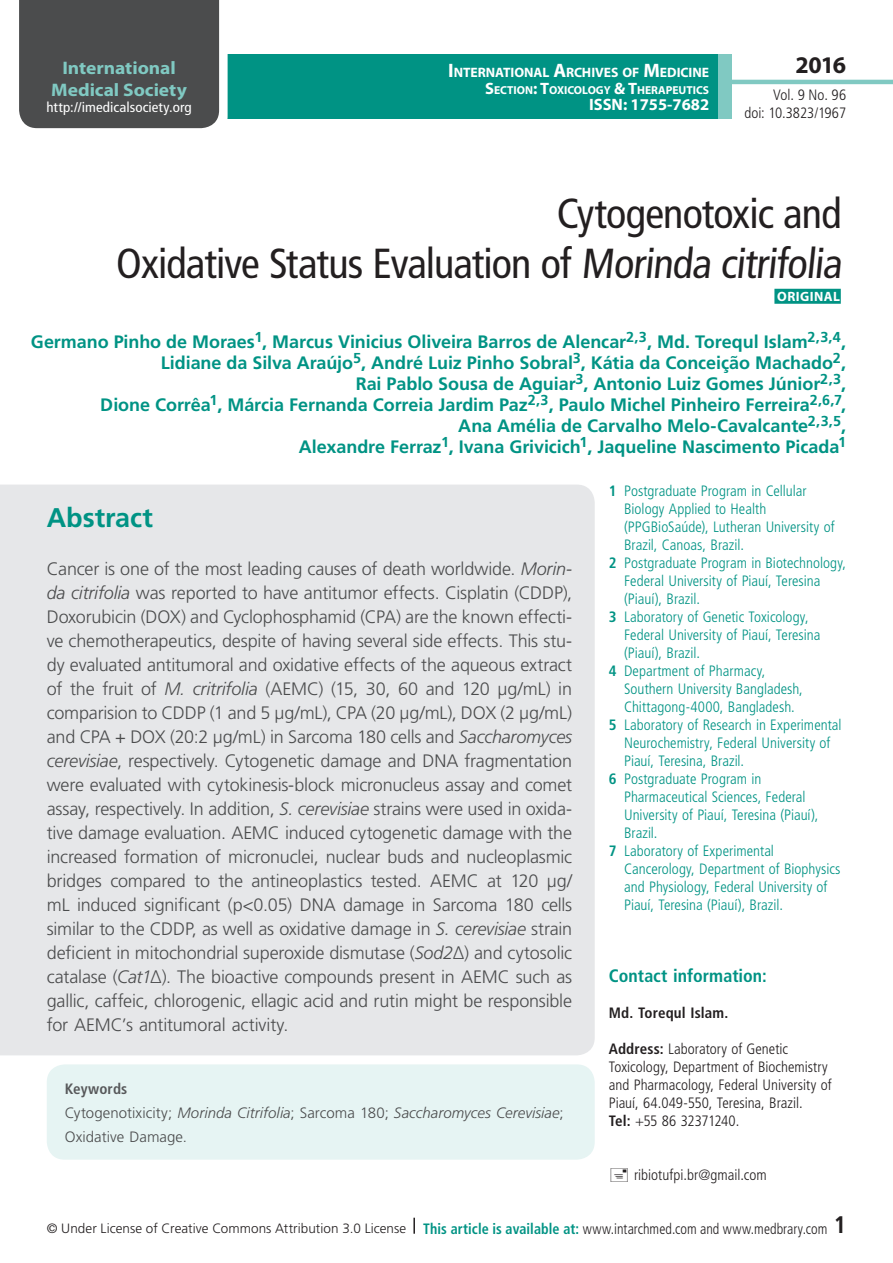
<style>
.page{position:relative;width:893px;height:1263px;background:#fff}
.page>*{position:absolute;margin:0;border:0;box-sizing:border-box;transform-origin:0 0}
.t1{font:condensed 42px/50.4px "Frutiger LT Std";letter-spacing:-.02em;color:#231f20;text-align:right}
.t2{font:700 27px "Frutiger LT Std";letter-spacing:-.005em;color:#009384}
.t3{font:700 24px "Myriad Pro";color:#231f20}
.t4{font:700 condensed 24px "Frutiger LT Std";color:#231f20}
.t5{font:700 18.15px/21.8px "Myriad Pro";color:#80c9c2;text-align:center;scale:1.07 1}
.t6{font:300 18px/24px "Frutiger LT Std";letter-spacing:-.01em;color:#4b4c4d;text-align:justify}
.t7{font:700 18px/21px "Frutiger LT Std";letter-spacing:-.005em;color:#009384;text-align:right}
.t8{font:700 condensed 18px "Frutiger LT Std";color:#009384}
.t9{font:700 16.5px "Myriad Pro";color:#fff}
.t10{font:300 condensed 15px "Frutiger LT Std";color:#009384}
.t11{font:300 condensed 15px/18px "Frutiger LT Std";color:#231f20;text-align:right}
.t12{font:300 15px/24px "Frutiger LT Std";letter-spacing:.005em;color:#4b4c4d}
.t13{font:700 condensed 15px "Frutiger LT Std";letter-spacing:.01em;color:#231f20}
.t14{font:condensed 13.95px "Frutiger LT Std";letter-spacing:.005em;color:#fff;scale:1.07 1}
.t15{font:700 13.65px "Myriad Pro";letter-spacing:-.005em;color:#fff}
.t16{font:300 13.5px "Frutiger LT Std";letter-spacing:.005em;color:#231f20}
.t17{font:700 13.5px "Myriad Pro";letter-spacing:.035em;color:#fff}
.t18{font:700 11.55px "Myriad Pro";color:#fff}
.s1{font-size:19.5px}
.s2{font-size:16.5px}
.s3{font-weight:700}
.s4{font-style:italic}
.s5{font-weight:700;font-stretch:condensed;color:#57585a}
.s6{font-weight:700;font-stretch:condensed;font-size:15px;color:#009384}
.s7{font-stretch:condensed;font-size:15px}
</style>
<div class="page">
<div style="left:23px;top:54px;width:762px;height:65px;background:#009384"></div>
<div style="left:19px;top:0;width:209px;height:129px;background:#4b4c4d"></div>
<div style="left:732px;top:36px;width:161px;height:94px;background:#fff"></div>
<hr style="left:730px;top:80px;width:163px;height:4px;background:#80c9c2">
<div style="left:718px;top:54px;width:14px;height:65px;background:#80c9c2"></div>
<svg style="left:413px;top:1218px;width:2px;height:16px"></svg>
<div style="left:0;top:485px;width:595px;height:570px;background:#e6e7e9"></div>
<div style="left:774px;top:289px;width:67px;height:15px;background:#009384"></div>
<div style="left:47px;top:1064px;width:548px;height:96px;background:#e6f4f3;border-radius:18px"></div>
<p class="t5" style="left:51px;top:56px;width:128px">International<br>Medical Society</p>
<p class="t14" style="left:46px;top:99px;width:137px">http://imedicalsociety.org</p>
<p class="t15" style="left:448px;top:64px;width:263px"><span class="s1">I</span>NTERNATIONAL <span class="s1">A</span>RCHIVES OF <span class="s1">M</span>EDICINE</p>
<p class="t18" style="left:485px;top:82px;width:226px"><span class="s2">S</span>ECTION<span class="s2">: T</span>OXICOLOGY <span class="s2">&amp; T</span>HERAPEUTICS</p>
<p class="t9" style="left:589px;top:94px;width:122px">ISSN: 1755-7682</p>
<h3 class="t3" style="left:795px;top:49px;width:52px">2016</h3>
<p class="t11" style="left:744px;top:86px;width:103px">Vol. 9 No. 96<br>doi: 10.3823/1967</p>
<h1 class="t1" style="left:116px;top:188px;width:732px">Cytogenotoxic and<br>Oxidative Status Evaluation of Morinda citrifolia</h1>
<p class="t17" style="left:777px;top:287px;width:64px">Original</p>
<p class="t7" style="left:31px;top:331px;width:817px">Germano Pinho de Moraes<sup>1</sup>, Marcus Vinicius Oliveira Barros de Alencar<sup>2,3</sup>, Md. Torequl Islam<sup>2,3,4</sup>, Lidiane da Silva Araújo<sup>5</sup>, André Luiz Pinho Sobral<sup>3</sup>, Kátia da Conceição Machado<sup>2</sup>,<br>Rai Pablo Sousa de Aguiar<sup>3</sup>, Antonio Luiz Gomes Júnior<sup>2,3</sup>,<br>Dione Corrêa<sup>1</sup>, Márcia Fernanda Correia Jardim Paz<sup>2,3</sup>, Paulo Michel Pinheiro Ferreira<sup>2,6,7</sup>,<br>Ana Amélia de Carvalho Melo-Cavalcante<sup>2,3,5</sup>,<br>Alexandre Ferraz<sup>1</sup>, Ivana Grivicich<sup>1</sup>, Jaqueline Nascimento Picada<sup>1</sup></p>
<p class="t10" style="left:609px;top:482px;width:199px"><span class="s3">1</span> Postgraduate Program in Cellular</p>
<p class="t10" style="left:624px;top:500px;width:144px">Biology Applied to Health</p>
<p class="t10" style="left:624px;top:518px;width:212px">(PPGBioSaúde), Lutheran University of</p>
<p class="t10" style="left:624px;top:536px;width:121px">Brazil, Canoas, Brazil.</p>
<p class="t10" style="left:609px;top:554px;width:239px"><span class="s3">2</span> Postgraduate Program in Biotechnology,</p>
<p class="t10" style="left:624px;top:572px;width:198px">Federal University of Piauí, Teresina</p>
<p class="t10" style="left:624px;top:590px;width:77px">(Piauí), Brazil.</p>
<p class="t10" style="left:609px;top:608px;width:201px"><span class="s3">3</span> Laboratory of Genetic Toxicology,</p>
<p class="t10" style="left:624px;top:626px;width:198px">Federal University of Piauí, Teresina</p>
<p class="t10" style="left:624px;top:644px;width:77px">(Piauí), Brazil.</p>
<p class="t10" style="left:609px;top:662px;width:158px"><span class="s3">4</span> Department of Pharmacy,</p>
<p class="t10" style="left:624px;top:680px;width:180px">Southern University Bangladesh,</p>
<p class="t10" style="left:624px;top:698px;width:172px">Chittagong-4000, Bangladesh.</p>
<p class="t10" style="left:609px;top:716px;width:234px"><span class="s3">5</span> Laboratory of Research in Experimental</p>
<p class="t10" style="left:624px;top:734px;width:208px">Neurochemistry, Federal University of</p>
<p class="t10" style="left:624px;top:752px;width:122px">Piauí, Teresina, Brazil.</p>
<p class="t10" style="left:609px;top:770px;width:154px"><span class="s3">6</span> Postgraduate Program in</p>
<p class="t10" style="left:624px;top:788px;width:183px">Pharmaceutical Sciences, Federal</p>
<p class="t10" style="left:624px;top:806px;width:196px">University of Piauí, Teresina (Piauí),</p>
<p class="t10" style="left:624px;top:824px;width:35px">Brazil.</p>
<p class="t10" style="left:609px;top:842px;width:167px"><span class="s3">7</span> Laboratory of Experimental</p>
<p class="t10" style="left:624px;top:860px;width:218px">Cancerology, Department of Biophysics</p>
<p class="t10" style="left:624px;top:878px;width:205px">and Physiology, Federal University of</p>
<p class="t10" style="left:624px;top:896px;width:160px">Piauí, Teresina (Piauí), Brazil.</p>
<h2 class="t2" style="left:47px;top:502px;width:108px">Abstract</h2>
<p class="t6" style="left:47px;top:557px;width:527px">Cancer is one of the most leading causes of death worldwide. <span class="s4">Morin&shy;da citrifolia</span> was reported to have antitumor effects. Cisplatin (CDDP), Doxorubicin (DOX) and Cyclophosphamid (CPA) are the known effecti&shy;ve chemotherapeutics, despite of having several side effects. This stu&shy;dy evaluated antitumoral and oxidative effects of the aqueous extract of the fruit of <span class="s4">M. critrifolia</span> (AEMC) (15, 30, 60 and 120 µg/mL) in comparision to CDDP (1 and 5 μg/mL), CPA (20 μg/mL), DOX (2 μg/mL) and CPA + DOX (20:2 μg/mL) in Sarcoma 180 cells and <span class="s4">Saccharomyces cerevisiae</span>, respectively. Cytogenetic damage and DNA fragmentation were evaluated with cytokinesis-block micronucleus assay and comet assay, respectively. In addition, <span class="s4">S. cerevisiae</span> strains were used in oxida&shy;tive damage evaluation. AEMC induced cytogenetic damage with the increased formation of micronuclei, nuclear buds and nucleoplasmic bridges compared to the antineoplastics tested. AEMC at 120 µg/ mL induced significant (p&lt;0.05) DNA damage in Sarcoma 180 cells similar to the CDDP, as well as oxidative damage in <span class="s4">S. cerevisiae</span> strain deficient in mitochondrial superoxide dismutase (<span class="s4">Sod2</span>∆) and cytosolic catalase (<span class="s4">Cat1</span>∆). The bioactive compounds present in AEMC such as gallic, caffeic, chlorogenic, ellagic acid and rutin might be responsible for AEMC’s antitumoral activity.</p>
<p class="t8" style="left:609px;top:965px;width:159px">Contact information:</p>
<p class="t13" style="left:609px;top:1004px;width:121px">Md. Torequl Islam.</p>
<p class="t11" style="left:609px;top:1040px;width:224px;text-align:left"><span class="s3">Address:</span> Laboratory of Genetic Toxicology, Department of Biochemistry and Pharmacology, Federal University of Piauí, 64.049-550, Teresina, Brazil.<br><span class="s3">Tel:</span> +55 86 32371240.</p>
<p class="t12" style="left:65px;top:1077px;width:500px"><span class="s5">Keywords<br></span>Cytogenotixicity; <span class="s4">Morinda Citrifolia</span>; Sarcoma 180; <span class="s4">Saccharomyces Cerevisiae</span>;<br>Oxidative Damage.</p>
<p class="t11" style="left:634px;top:1166px;width:134px">ribiotufpi.br@gmail.com</p>
<p class="t16" style="left:47px;top:1220px;width:782px">© Under License of Creative Commons Attribution 3.0 License <span class="s6">This article is available at:</span> <span class="s7">www.intarchmed.com and www.medbrary.com</span></p>
<h3 class="t4" style="left:834px;top:1210px;width:14px">1</h3>
</div>
